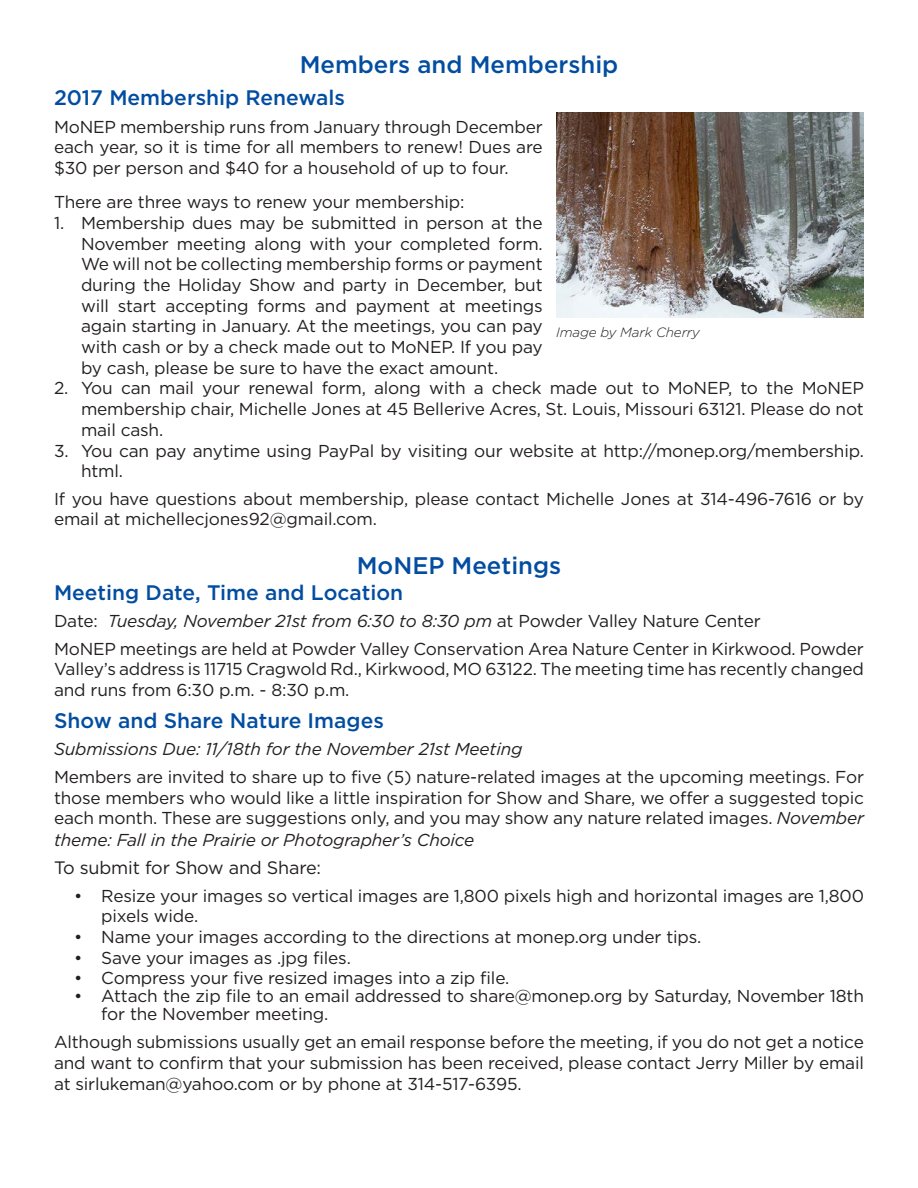
<style>
.page{position:relative;width:918px;height:1188px;background:#fff}
.page>*{position:absolute;margin:0;border:0;box-sizing:border-box;transform-origin:0 0}
.Sub_Heading{font:500 24px "Gotham";color:#024da1}
.Main_Heading{font:500 24px "Gotham";color:#024da1}
.Sub_Heading-2{font:500 21px "Gotham";color:#024da1}
.Main_Paragraph_Text{font:18px "Gotham";letter-spacing:-.01em;color:#231f20}
.Main_Paragraph_Text-2{font:17.25px/20.7px "Gotham";letter-spacing:-.01em;color:#231f20;text-align:justify}
.Main_Heading-2{font:17.25px/20.7px "Gotham";letter-spacing:-.01em;color:#231f20;text-align:justify}
.Main_Paragraph_Text-3{font:italic 17.25px "Gotham";letter-spacing:-.01em;color:#231f20}
.Main_Paragraph_Text-4{font:italic 300 13.5px "Gotham";letter-spacing:-.01em;color:#231f20}
.s1{font-style:normal}
.s2{font-style:italic}
</style>
<div class="page">
<img style="left:556px;top:112px;width:308px;height:205px">
<p class="Sub_Heading" style="left:300px;top:49px;width:320px">Members and Membership</p>
<p class="Sub_Heading-2" style="left:54px;top:84px;width:292px">2017 Membership Renewals</p>
<p class="Main_Heading-2" style="left:54px;top:116px;width:490px">MoNEP membership runs from January through December each year, so it is time for all members to renew! Dues are $30 per person and $40 for a household of up to four.</p>
<p class="Main_Heading-2" style="left:54px;top:191px;width:412px">There are three ways to renew your membership:</p>
<p class="Main_Paragraph_Text-2" style="left:81px;top:212px;width:463px;text-indent:-27px">1. Membership dues may be submitted in person at the November meeting along with your completed form.<br>We will not be collecting membership forms or payment during the Holiday Show and party in December, but will start accepting forms and payment at meetings again starting in January. At the meetings, you can pay with cash or by a check made out to MoNEP. If you pay by cash, please be sure to have the exact amount.</p>
<p class="Main_Paragraph_Text-2" style="left:81px;top:378px;width:784px;text-indent:-27px">2. You can mail your renewal form, along with a check made out to MoNEP, to the MoNEP membership chair, Michelle Jones at 45 Bellerive Acres, St. Louis, Missouri 63121. Please do not mail cash.</p>
<p class="Main_Paragraph_Text-2" style="left:81px;top:440px;width:785px;text-indent:-27px">3. You can pay anytime using PayPal by visiting our website at http://monep.org/membership. html.</p>
<p class="Main_Heading-2" style="left:54px;top:488px;width:811px">If you have questions about membership, please contact Michelle Jones at 314-496-7616 or by email at michellecjones92@gmail.com.</p>
<p class="Main_Heading" style="left:357px;top:550px;width:206px">MoNEP Meetings</p>
<p class="Sub_Heading-2" style="left:54px;top:579px;width:351px">Meeting Date, Time and Location</p>
<p class="Main_Paragraph_Text-3" style="left:54px;top:610px;width:708px"><span class="s1">Date:</span> Tuesday, November 21st from 6:30 to 8:30 pm <span class="s1">at Powder Valley Nature Center</span></p>
<p class="Main_Paragraph_Text-2" style="left:54px;top:638px;width:812px">MoNEP meetings are held at Powder Valley Conservation Area Nature Center in Kirkwood. Powder Valley’s address is 11715 Cragwold Rd., Kirkwood, MO 63122. The meeting time has recently changed and runs from 6:30 p.m. - 8:30 p.m.</p>
<p class="Sub_Heading-2" style="left:54px;top:707px;width:331px">Show and Share Nature Images</p>
<p class="Main_Paragraph_Text-3" style="left:54px;top:738px;width:470px">Submissions Due: 11/18th for the November 21st Meeting</p>
<p class="Main_Paragraph_Text-2" style="left:54px;top:766px;width:812px">Members are invited to share up to five (5) nature-related images at the upcoming meetings. For those members who would like a little inspiration for Show and Share, we offer a suggested topic each month. These are suggestions only, and you may show any nature related images. <span class="s2">November theme: Fall in the Prairie or Photographer’s Choice</span></p>
<p class="Main_Paragraph_Text" style="left:54px;top:856px;width:269px">To submit for Show and Share:</p>
<p class="Main_Paragraph_Text-2" style="left:101px;top:885px;width:764px;text-indent:-27px">• Resize your images so vertical images are 1,800 pixels high and horizontal images are 1,800 pixels wide.</p>
<p class="Main_Paragraph_Text-2" style="left:74px;top:926px;width:629px">• Name your images according to the directions at monep.org under tips.</p>
<p class="Main_Paragraph_Text-2" style="left:74px;top:947px;width:278px">• Save your images as .jpg files.</p>
<p class="Main_Paragraph_Text-2" style="left:74px;top:968px;width:437px">• Compress your five resized images into a zip file.</p>
<p class="Main_Paragraph_Text-2" style="left:101px;top:987px;width:764px;line-height:18px;text-indent:-27px">• Attach the zip file to an email addressed to share@monep.org by Saturday, November 18th for the November meeting.</p>
<p class="Main_Paragraph_Text-2" style="left:54px;top:1031px;width:812px;line-height:21.1px">Although submissions usually get an email response before the meeting, if you do not get a notice and want to confirm that your submission has been received, please contact Jerry Miller by email at sirlukeman@yahoo.com or by phone at 314-517-6395.</p>
<p class="Main_Paragraph_Text-4" style="left:556px;top:324px;width:145px">Image by Mark Cherry</p>
</div>
